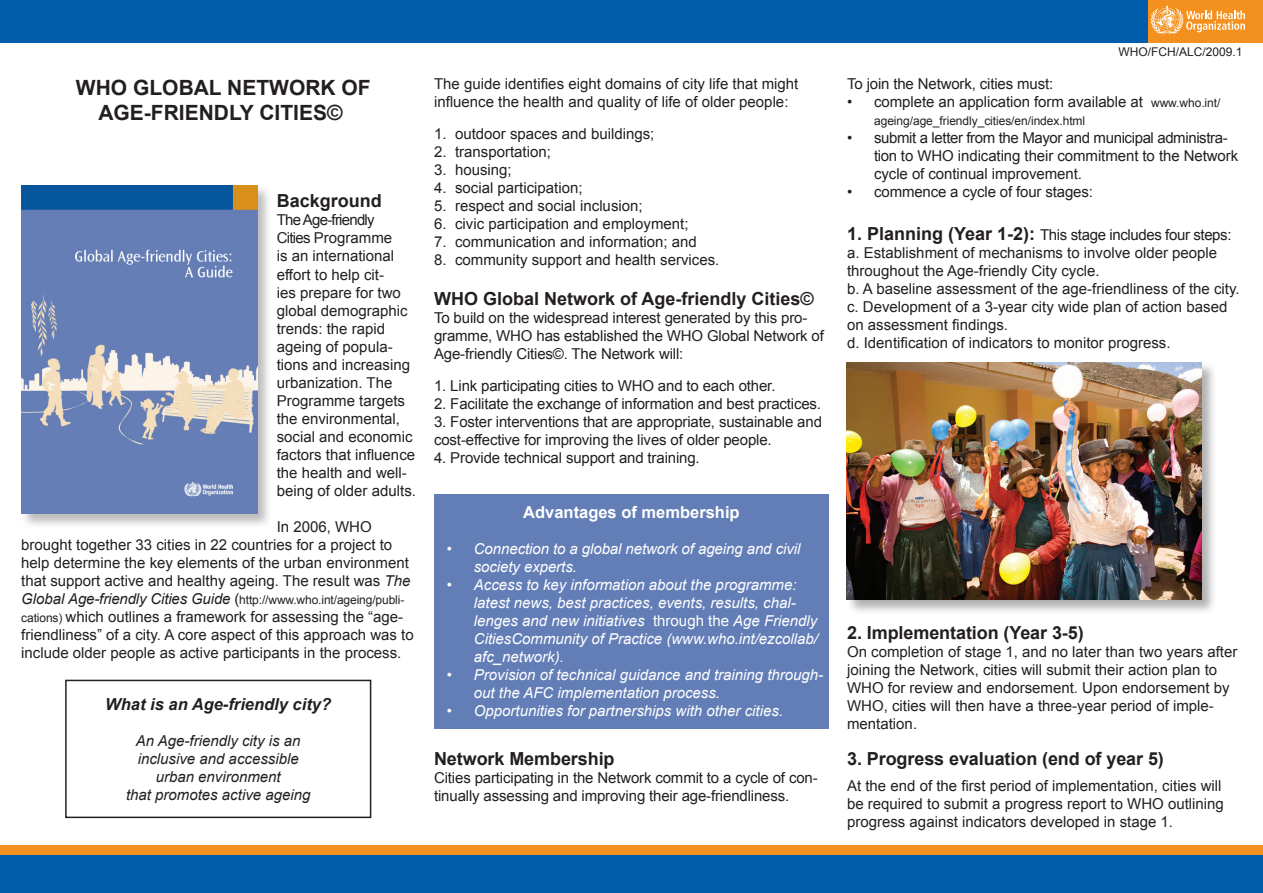
<style>
.page{position:relative;width:1263px;height:893px;background:#fff}
.page>*{position:absolute;margin:0;border:0;box-sizing:border-box;transform-origin:0 0}
.t1{font:700 21px/25.2px "Arial";color:#231f20;text-align:center}
.t2{font:700 18px "Arial";letter-spacing:-.005em;color:#231f20}
.t3{font:italic 700 16.5px "Arial";color:#231f20}
.t4{font:700 16.5px "Arial";color:#fff}
.t5{font:15px/18px "Arial";color:#231f20}
.t6{font:italic 15px/18px "Arial";color:#fff}
.t7{font:italic 15px "Arial";color:#231f20}
.t8{font:15px "Arial";letter-spacing:-.025em;color:#231f20}
.t9{font:12px "Arial";letter-spacing:-.005em;color:#231f20}
.s1{font-style:italic}
.s2{font-style:italic;font-size:15px}
.s3{font-size:15px}
.s4{font-size:12px}
.s5{font-style:normal}
.s6{font-weight:700;font-size:18px}
</style>
<div class="page">
<div style="left:0;top:0;width:1263px;height:43px;background:#015dab"></div>
<div style="left:21px;top:185px;width:252px;height:345px;background:#231f20;opacity:.3"></div>
<img style="left:21px;top:185px;width:236px;height:329px">
<svg style="left:1148px;top:0;width:115px;height:43px;background:#f5a03e"></svg>
<div style="left:0;top:853px;width:1263px;height:40px;background:#015dab"></div>
<div style="left:0;top:845px;width:1263px;height:9px;background:#f4901d"></div>
<div style="left:434px;top:494px;width:395px;height:234px;background:#637eb7"></div>
<div style="left:65px;top:680px;width:306px;height:138px;border:2px solid #231f20"></div>
<div style="left:846px;top:361px;width:371px;height:254px;background:#231f20;opacity:.35"></div>
<img style="left:847px;top:362px;width:354px;height:238px">
<p class="t1" style="left:76px;top:76px;width:296px">WHO GLOBAL NETWORK OF<br>AGE-FRIENDLY CITIES©</p>
<p class="t5" style="left:434px;top:74px;width:366px">The guide identifies eight domains of city life that might influence the health and quality of life of older people:</p>
<p class="t5" style="left:434px;top:125px;width:222px">1. outdoor spaces and buildings;</p>
<p class="t5" style="left:434px;top:143px;width:118px">2. transportation;</p>
<p class="t5" style="left:434px;top:161px;width:79px">3. housing;</p>
<p class="t5" style="left:434px;top:179px;width:150px">4. social participation;</p>
<p class="t5" style="left:434px;top:197px;width:210px">5. respect and social inclusion;</p>
<p class="t5" style="left:434px;top:215px;width:256px">6. civic participation and employment;</p>
<p class="t5" style="left:434px;top:233px;width:264px">7. communication and information; and</p>
<p class="t5" style="left:434px;top:251px;width:287px">8. community support and health services.</p>
<p class="t2" style="left:434px;top:286px;width:381px">WHO Global Network of Age-friendly Cities©</p>
<p class="t5" style="left:434px;top:308px;width:391px">To build on the widespread interest generated by this pro&shy;gramme, WHO has established the WHO Global Network of<br>Age-friendly Cities©. The Network will:</p>
<p class="t5" style="left:434px;top:377px;width:343px">1. Link participating cities to WHO and to each other.</p>
<p class="t5" style="left:434px;top:395px;width:389px">2. Facilitate the exchange of information and best practices.</p>
<p class="t5" style="left:434px;top:413px;width:389px">3. Foster interventions that are appropriate, sustainable and cost-effective for improving the lives of older people.</p>
<p class="t5" style="left:434px;top:449px;width:267px">4. Provide technical support and training.</p>
<p class="t2" style="left:277px;top:189px;width:107px">Background</p>
<p class="t5" style="left:277px;top:211px;width:141px">The Age-friendly<br>Cities Programme<br>is an international effort to help cit-<br>ies prepare for two global demographic trends: the rapid ageing of popula&shy;tions and increasing urbanization. The<br>Programme targets the environmental, social and economic factors that influence the health and well&shy;being of older adults.</p>
<p class="t5" style="left:21px;top:517px;width:391px;text-indent:255px">In 2006, WHO brought together 33 cities in 22 countries for a project to help determine the key elements of the urban environment that support active and healthy ageing. The result was <span class="s1">The</span></p>
<p class="t9" style="left:21px;top:591px;width:385px"><span class="s2">Global Age-friendly Cities Guide</span> <span class="s3">(</span>http://www.who.int/ageing/publi-</p>
<p class="t5" style="left:21px;top:607px;width:394px"><span class="s4">cations)</span> which outlines a framework for assessing the “age&shy;friendliness” of a city. A core aspect of this approach was to include older people as active participants in the process.</p>
<p class="t4" style="left:523px;top:502px;width:218px">Advantages of membership</p>
<p class="t6" style="left:474px;top:540px;width:328px;text-indent:-27px">• Connection to a global network of ageing and civil society experts.</p>
<p class="t6" style="left:474px;top:576px;width:346px;text-indent:-27px">• Access to key information about the programme: latest news, best practices, events, results, chal&shy;lenges and new initiatives <span class="s5">through the</span> Age Friendly CitiesCommunity of Practice (www.who.int/ezcollab/ afc_network).</p>
<p class="t6" style="left:474px;top:666px;width:351px;text-indent:-27px">• Provision of technical guidance and training through&shy;out the AFC implementation process.</p>
<p class="t3" style="left:105px;top:693px;width:227px">What is an Age-friendly city?</p>
<p class="t6" style="left:447px;top:702px;width:338px">• Opportunities for partnerships with other cities.</p>
<p class="t7" style="left:136px;top:731px;width:166px">An Age-friendly city is an</p>
<p class="t7" style="left:138px;top:749px;width:162px">inclusive and accessible</p>
<p class="t7" style="left:156px;top:767px;width:127px">urban environment</p>
<p class="t7" style="left:126px;top:785px;width:186px">that promotes active ageing</p>
<p class="t2" style="left:434px;top:747px;width:182px">Network Membership</p>
<p class="t5" style="left:434px;top:769px;width:385px">Cities participating in the Network commit to a cycle of con&shy;tinually assessing and improving their age-friendliness.</p>
<p class="t9" style="left:1118px;top:43px;width:126px">WHO/FCH/ALC/2009.1</p>
<p class="t5" style="left:847px;top:74px;width:208px">To join the Network, cities must:</p>
<p class="t5" style="left:847px;top:92px;width:375px">• complete an application form available at <span class="s4">www.who.int/</span></p>
<p class="t9" style="left:874px;top:112px;width:213px">ageing/age_friendly_cities/en/index.html</p>
<p class="t5" style="left:874px;top:128px;width:366px;text-indent:-27px">• submit a letter from the Mayor and municipal administra&shy;tion to WHO indicating their commitment to the Network cycle of continual improvement.</p>
<p class="t5" style="left:847px;top:182px;width:247px">• commence a cycle of four stages:</p>
<p class="t8" style="left:847px;top:225px;width:386px"><span class="s6">1. Planning (Year 1-2):</span> This stage includes four steps:</p>
<p class="t5" style="left:847px;top:244px;width:372px">a. Establishment of mechanisms to involve older people throughout the Age-friendly City cycle.</p>
<p class="t5" style="left:847px;top:280px;width:394px">b. A baseline assessment of the age-friendliness of the city.</p>
<p class="t5" style="left:847px;top:298px;width:382px">c. Development of a 3-year city wide plan of action based on assessment findings.</p>
<p class="t5" style="left:847px;top:334px;width:325px">d. Identification of indicators to monitor progress.</p>
<p class="t2" style="left:847px;top:621px;width:238px">2. Implementation (Year 3-5)</p>
<p class="t5" style="left:847px;top:643px;width:392px">On completion of stage 1, and no later than two years after joining the Network, cities will submit their action plan to WHO for review and endorsement. Upon endorsement by WHO, cities will then have a three-year period of imple&shy;mentation.</p>
<p class="t2" style="left:847px;top:747px;width:318px">3. Progress evaluation (end of year 5)</p>
<p class="t5" style="left:847px;top:777px;width:378px">At the end of the first period of implementation, cities will be required to submit a progress report to WHO outlining progress against indicators developed in stage 1.</p>
</div>
